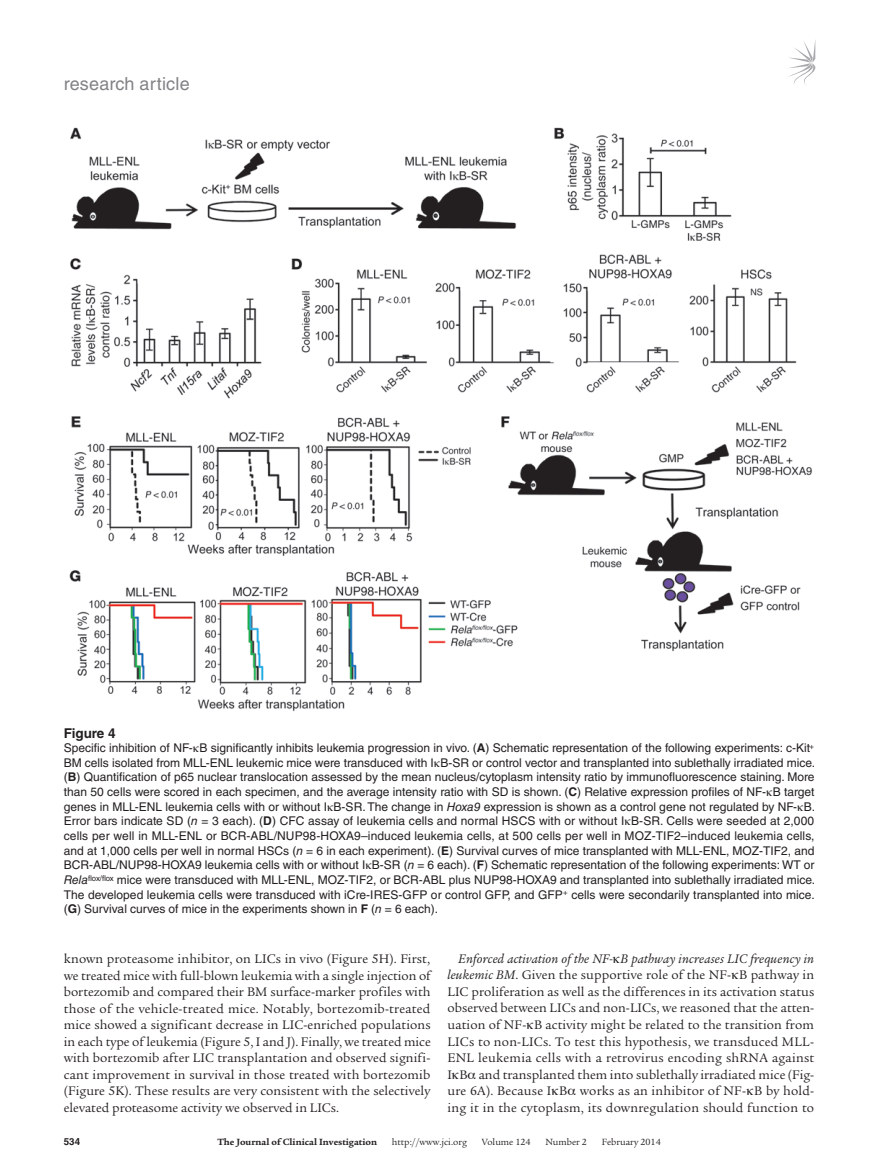
<style>
.page{position:relative;width:878px;height:1175px;background:#fff}
.page>*{position:absolute;margin:0;border:0;box-sizing:border-box;transform-origin:0 0}
.t1{font:18px "Helvetica LT Std";letter-spacing:.01em;color:#808285}
.t2{font:13.5px/16.5px "Legacy Serif Std";letter-spacing:.01em;color:#231f20;text-align:justify}
.t3{font:700 13.5px "Helvetica LT Std";color:#231f20}
.t4{font:12px/14.7px "Helvetica LT Std";color:#231f20;text-align:justify}
.t5{font:9.75px "Legacy Serif Std";color:#231f20}
.t6{font:700 9.75px "Legacy Serif Std";color:#231f20}
.t7{font:700 9.75px "Helvetica LT Std";color:#231f20}
.s1{font-weight:700}
.s2{font-style:italic}
</style>
<div class="page">
<svg style="left:789px;top:42px;width:26px;height:43px"></svg>
<img style="left:69px;top:127px;width:743px;height:585px">
<h1 class="t1" style="left:64px;top:73px;width:127px">research article</h1>
<p class="t3" style="left:64px;top:724px;width:53px">Figure 4</p>
<p class="t4" style="left:64px;top:740px;width:753px">Specific inhibition of NF- B significantly inhibits leukemia progression in vivo. (<span class="s1">A</span>) Schematic representation of the following experiments: c-Kit<sup>+ </sup>BM cells isolated from MLL-ENL leukemic mice were transduced with I B-SR or control vector and transplanted into sublethally irradiated mice. (<span class="s1">B</span>) Quantification of p65 nuclear translocation assessed by the mean nucleus/cytoplasm intensity ratio by immunofluorescence staining. More than 50 cells were scored in each specimen, and the average intensity ratio with SD is shown. (<span class="s1">C</span>) Relative expression profiles of NF- B target genes in MLL-ENL leukemia cells with or without I B-SR. The change in <span class="s2">Hoxa9</span> expression is shown as a control gene not regulated by NF- B.<br>Error bars indicate SD (<span class="s2">n</span> = 3 each). (<span class="s1">D</span>) CFC assay of leukemia cells and normal HSCS with or without I B-SR. Cells were seeded at 2,000 cells per well in MLL-ENL or BCR-ABL/NUP98-HOXA9–induced leukemia cells, at 500 cells per well in MOZ-TIF2–induced leukemia cells, and at 1,000 cells per well in normal HSCs (<span class="s2">n</span> = 6 in each experiment). (<span class="s1">E</span>) Survival curves of mice transplanted with MLL-ENL, MOZ-TIF2, and BCR-ABL/NUP98-HOXA9 leukemia cells with or without I B-SR (<span class="s2">n</span> = 6 each). (<span class="s1">F</span>) Schematic representation of the following experiments: WT or <span class="s2">Rela</span><sup>flox/flox</sup> mice were transduced with MLL-ENL, MOZ-TIF2, or BCR-ABL plus NUP98-HOXA9 and transplanted into sublethally irradiated mice.<br>The developed leukemia cells were transduced with iCre-IRES-GFP or control GFP, and GFP<sup>+</sup> cells were secondarily transplanted into mice. (<span class="s1">G</span>) Survival curves of mice in the experiments shown in <span class="s1">F</span> (<span class="s2">n</span> = 6 each).</p>
<p class="t2" style="left:64px;top:950px;width:368px">known proteasome inhibitor, on LICs in vivo (Figure 5H). First, we treated mice with full-blown leukemia with a single injection of bortezomib and compared their BM surface-marker profiles with those of the vehicle-treated mice. Notably, bortezomib-treated mice showed a significant decrease in LIC-enriched populations in each type of leukemia (Figure 5, I and J). Finally, we treated mice with bortezomib after LIC transplantation and observed signifi&shy;cant improvement in survival in those treated with bortezomib (Figure 5K). These results are very consistent with the selectively elevated proteasome activity we observed in LICs.</p>
<p class="t2" style="left:447px;top:950px;width:368px;text-indent:11px"><span class="s2">Enforced activation of the NF- B pathway increases LIC frequency in leukemic BM</span>. Given the supportive role of the NF- B pathway in LIC proliferation as well as the differences in its activation status observed between LICs and non-LICs, we reasoned that the atten&shy;uation of NF- B activity might be related to the transition from LICs to non-LICs. To test this hypothesis, we transduced MLL-ENL leukemia cells with a retrovirus encoding shRNA against I B and transplanted them into sublethally irradiated mice (Fig&shy;ure 6A). Because I B works as an inhibitor of NF- B by hold&shy;ing it in the cytoplasm, its downregulation should function to</p>
<p class="t7" style="left:64px;top:1135px;width:18px">534</p>
<p class="t6" style="left:217px;top:1135px;width:161px">The Journal of Clinical Investigation</p>
<p class="t5" style="left:392px;top:1136px;width:77px">http://www.jci.org</p>
<p class="t5" style="left:481px;top:1136px;width:50px">Volume 124</p>
<p class="t5" style="left:545px;top:1136px;width:43px">Number 2</p>
<p class="t5" style="left:601px;top:1136px;width:61px">February 2014</p>
</div>
